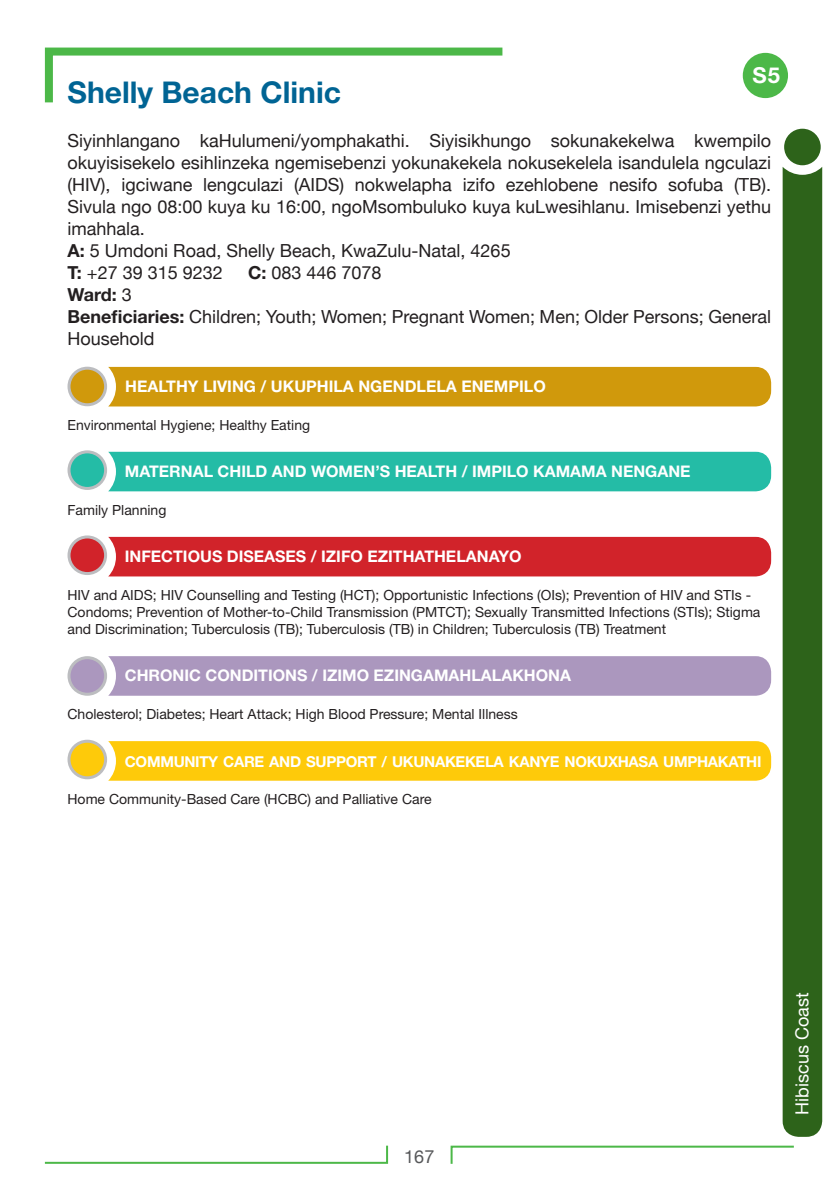
<style>
.page{position:relative;width:838px;height:1193px;background:#fff}
.page>*{position:absolute;margin:0;border:0;box-sizing:border-box;transform-origin:0 0}
.t1{font:700 30px "Helvetica Neue";color:#006494}
.t2{font:700 22px "Helvetica Neue";color:#fff}
.t3{font:18px/22px "Helvetica Neue";color:#231f20}
.t4{font:18px "Helvetica Neue";color:#fff}
.t5{font:18px "Helvetica Neue";color:#57585a}
.t6{font:700 16px "Helvetica Neue";color:#fff}
.t7{font:700 15px "Helvetica Neue";letter-spacing:-.02em;color:#fff}
.t8{font:14px/17px "Helvetica Neue";color:#231f20}
.s1{font-weight:700}
</style>
<div class="page">
<svg style="left:782px;top:167px;width:39px;height:969px;background:#386b26"></svg>
<div style="left:783px;top:129px;width:37px;height:36px;background:#2d631a;border-radius:50%"></div>
<svg style="left:450px;top:1145px;width:344px;height:19px"></svg>
<svg style="left:44px;top:1145px;width:345px;height:19px"></svg>
<svg style="left:44px;top:47px;width:459px;height:56px"></svg>
<div style="left:742px;top:53px;width:45px;height:45px;background:#4cb848;border-radius:50%"></div>
<div style="left:108px;top:451px;width:662px;height:40px;background:#24bca6"></div>
<div style="left:69px;top:452px;width:37px;height:36px;background:#24bca6;border-radius:50%"></div>
<div style="left:67px;top:450px;width:40px;height:40px;border:3px solid #bcbdc0;border-radius:50%"></div>
<div style="left:108px;top:367px;width:662px;height:39px;background:#d0990c"></div>
<div style="left:69px;top:368px;width:37px;height:36px;background:#d0990c;border-radius:50%"></div>
<div style="left:67px;top:366px;width:40px;height:40px;border:3px solid #bcbdc0;border-radius:50%"></div>
<div style="left:108px;top:536px;width:662px;height:40px;background:#d1232a"></div>
<div style="left:69px;top:537px;width:37px;height:36px;background:#d1232a;border-radius:50%"></div>
<div style="left:67px;top:535px;width:40px;height:40px;border:3px solid #bcbdc0;border-radius:50%"></div>
<div style="left:108px;top:656px;width:662px;height:39px;background:#ab97be"></div>
<div style="left:69px;top:657px;width:37px;height:37px;background:#ab97be;border-radius:50%"></div>
<div style="left:67px;top:656px;width:40px;height:39px;border:3px solid #bcbdc0;border-radius:50%"></div>
<div style="left:108px;top:741px;width:662px;height:39px;background:#feca0a"></div>
<div style="left:69px;top:741px;width:37px;height:36px;background:#feca0a;border-radius:50%"></div>
<div style="left:67px;top:739px;width:40px;height:40px;border:3px solid #bcbdc0;border-radius:50%"></div>
<p class="t2" style="left:752px;top:62px;width:29px">S5</p>
<h1 class="t1" style="left:67px;top:73px;width:275px">SHELLY BEACH CLINIC</h1>
<p class="t3" style="left:67px;top:130px;width:704px">Siyinhlangano kaHulumeni/yomphakathi. Siyisikhungo sokunakekelwa kwempilo okuyisisekelo esihlinzeka ngemisebenzi yokunakekela nokusekelela isandulela ngculazi (HIV), igciwane lengculazi (AIDS) nokwelapha izifo ezehlobene nesifo sofuba (TB).<br>Sivula ngo 08:00 kuya ku 16:00, ngoMsombuluko kuya kuLwesihlanu. Imisebenzi yethu imahhala.<br><span class="s1">A:</span> 5 Umdoni Road, Shelly Beach, KwaZulu-Natal, 4265<br><span class="s1">T:</span> +27 39 315 9232</p>
<p class="t3" style="left:248px;top:262px;width:135px"><span class="s1">C:</span> 083 446 7078</p>
<p class="t3" style="left:67px;top:284px;width:705px"><span class="s1">WARD:</span> 3<br><span class="s1">BENEFICIARIES:</span> Children; Youth; Women; Pregnant Women; Men; Older Persons; General<br>Household</p>
<p class="t6" style="left:125px;top:376px;width:422px">HEALTHY LIVING / UKUPHILA NGENDLELA ENEMPILO</p>
<p class="t8" style="left:67px;top:416px;width:244px">Environmental Hygiene; Healthy Eating</p>
<p class="t6" style="left:125px;top:461px;width:567px">MATERNAL CHILD AND WOMEN’S HEALTH / IM PILO KAMAMA NENGANE</p>
<p class="t8" style="left:67px;top:501px;width:100px">Family Planning</p>
<p class="t6" style="left:125px;top:546px;width:398px">INFECTIOUS DISEASES / IZIFO EZITHATHELANAYO</p>
<p class="t8" style="left:67px;top:586px;width:694px">HIV and AIDS; HIV Counselling and Testing (HCT); Opportunistic Infections (OIs); Prevention of HIV and STIs -<br>Condoms; Prevention of Mother-to-Child Transmission (PMTCT); Sexually Transmitted Infections (STIs); Stigma and Discrimination; Tuberculosis (TB); Tuberculosis (TB) in Children; Tuberculosis (TB) Treatment</p>
<p class="t6" style="left:125px;top:665px;width:447px">CHRONIC CONDITIONS / IZIMO EZINGAMAHLALAKHONA</p>
<p class="t8" style="left:67px;top:705px;width:451px">Cholesterol; Diabetes; Heart Attack; High Blood Pressure; Mental Illness</p>
<p class="t7" style="left:125px;top:752px;width:638px">COMM UNITY CARE AND SUPPORT / UKUNAKEKELA KANYE NOKUXHASA UM PHAKATHI</p>
<p class="t8" style="left:67px;top:790px;width:365px">Home Community-Based Care (HCBC) and Palliative Care</p>
<p class="t5" style="left:404px;top:1143px;width:32px">167</p>
<p class="t4" style="left:789px;top:1114px;width:124px;rotate:-90deg">Hibiscus Coast</p>
</div>
